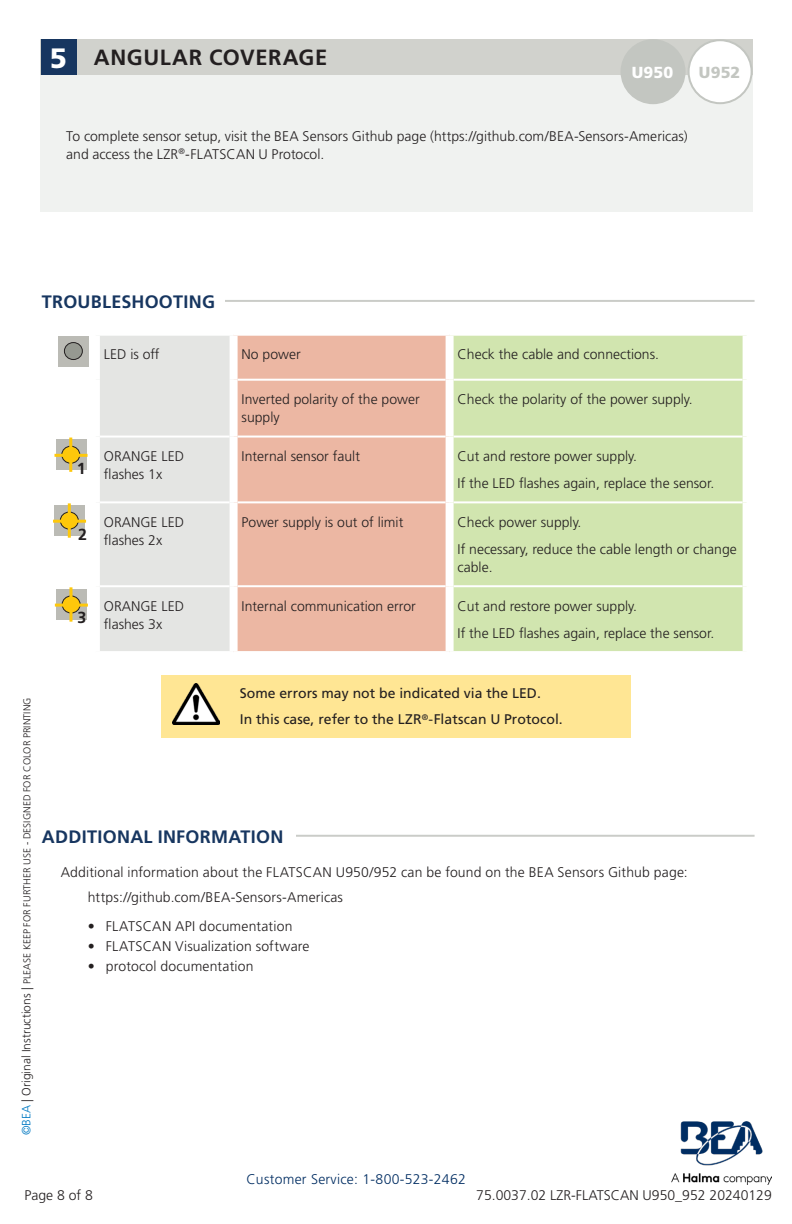
<style>
.page{position:relative;width:792px;height:1224px;background:#fff}
.page>*{position:absolute;margin:0;border:0;box-sizing:border-box;transform-origin:0 0}
.new{font:900 28px "Frutiger LT Std";color:#fff}
.TITRE_1{font:700 22px "Frutiger LT Std";letter-spacing:.025em;color:#231f20}
.TITRE_2{font:700 18px "Frutiger LT Std";letter-spacing:.015em;color:#173660}
.CORPS_TXT{font:900 16px "Frutiger LT Std";color:#fff}
.CORPS_TXT-2{font:900 16px "Frutiger LT Std";color:#c3c6c1}
.t1{font:700 16px "Frutiger LT Std";color:#231f20}
.resumé_tech{font:300 14px/18px "Frutiger LT Std";color:#231f20}
.t2{font:14px "Frutiger LT Std";color:#231f20}
.t3{font:300 14px "Frutiger LT Std";letter-spacing:.02em;color:#002d62}
.t4{font:300 10px "Frutiger LT Std";color:#231f20}
.s1{font-size:12px;color:#0079c2}
.s2{font-size:12px}
</style>
<div class="page">
<div style="left:41px;top:41px;width:712px;height:171px;background:#f0f2f0"></div>
<div style="left:41px;top:39px;width:712px;height:36px;background:#d1d2cd"></div>
<div style="left:41px;top:39px;width:36px;height:36px;background:#173660"></div>
<div style="left:622px;top:40px;width:63px;height:63px;background:#c3c6c1;border-radius:50%"></div>
<div style="left:621px;top:39px;width:65px;height:65px;border:2px solid #c3c6c1;border-radius:50%"></div>
<div style="left:689px;top:40px;width:63px;height:63px;background:#fff;border-radius:50%"></div>
<div style="left:688px;top:39px;width:65px;height:65px;border:2px solid #c3c6c1;border-radius:50%"></div>
<div style="left:161px;top:675px;width:470px;height:63px;background:#ffe694"></div>
<img style="left:173px;top:683px;width:47px;height:42px">
<hr style="left:42px;top:300px;width:713px;height:2px;background:#969991">
<hr style="left:42px;top:835px;width:713px;height:2px;background:#969991">
<img style="left:672px;top:1122px;width:100px;height:62px">
<div style="left:100px;top:336px;width:130px;height:315px;background:#e4e5e3"></div>
<div style="left:238px;top:336px;width:208px;height:315px;background:#ecb7a3"></div>
<div style="left:454px;top:336px;width:289px;height:315px;background:#d1e5af"></div>
<hr style="left:238px;top:379px;width:208px;height:2px;background:#fff">
<hr style="left:454px;top:379px;width:289px;height:2px;background:#fff">
<hr style="left:100px;top:436px;width:130px;height:2px;background:#fff">
<hr style="left:238px;top:436px;width:208px;height:2px;background:#fff">
<hr style="left:454px;top:436px;width:289px;height:2px;background:#fff">
<hr style="left:100px;top:501px;width:130px;height:2px;background:#fff">
<hr style="left:238px;top:501px;width:208px;height:2px;background:#fff">
<hr style="left:454px;top:501px;width:289px;height:2px;background:#fff">
<hr style="left:100px;top:585px;width:130px;height:2px;background:#fff">
<hr style="left:238px;top:585px;width:208px;height:2px;background:#fff">
<hr style="left:454px;top:585px;width:289px;height:2px;background:#fff">
<div style="left:58px;top:336px;width:31px;height:30px;background:#bbbbb5"></div>
<div style="left:64px;top:343px;width:18px;height:17px;background:#969991;border-radius:50%"></div>
<div style="left:64px;top:342px;width:19px;height:18px;border:1px solid #231f20;border-radius:50%"></div>
<div style="left:56px;top:439px;width:31px;height:31px;background:#bbbbb5"></div>
<svg style="left:62px;top:446px;width:18px;height:17px"></svg>
<div style="left:61px;top:446px;width:19px;height:18px;border:1px solid #231f20;border-radius:50%"></div>
<hr style="left:69px;top:438px;width:3px;height:34px;background:#fec80b">
<hr style="left:55px;top:454px;width:33px;height:3px;background:#fec80b">
<div style="left:54px;top:505px;width:31px;height:31px;background:#bbbbb5"></div>
<div style="left:60px;top:512px;width:18px;height:17px;background:#fec80b;border-radius:50%"></div>
<div style="left:60px;top:512px;width:19px;height:18px;border:1px solid #231f20;border-radius:50%"></div>
<hr style="left:68px;top:503px;width:3px;height:35px;background:#fec80b">
<hr style="left:53px;top:520px;width:33px;height:3px;background:#fec80b">
<div style="left:56px;top:589px;width:31px;height:31px;background:#bbbbb5"></div>
<div style="left:62px;top:596px;width:18px;height:17px;background:#fec80b;border-radius:50%"></div>
<div style="left:62px;top:595px;width:19px;height:18px;border:1px solid #231f20;border-radius:50%"></div>
<hr style="left:55px;top:604px;width:33px;height:3px;background:#fec80b">
<hr style="left:69px;top:587px;width:3px;height:35px;background:#fec80b">
<div style="left:42px;top:290px;width:183px;height:22px;background:#fff"></div>
<div style="left:42px;top:824px;width:254px;height:23px;background:#fff"></div>
<p class="new" style="left:50px;top:41px;width:19px">5</p>
<p class="TITRE_1" style="left:94px;top:45px;width:235px">ANGULAR COVERAGE</p>
<p class="CORPS_TXT" style="left:632px;top:62px;width:43px">U950</p>
<p class="CORPS_TXT-2" style="left:699px;top:62px;width:43px">U952</p>
<p class="resumé_tech" style="left:66px;top:127px;width:623px">To complete sensor setup, visit the BEA Sensors Github page (https://github.com/BEA-Sensors-Americas) and access the LZR<sup>®</sup>-FLATSCAN U Protocol.</p>
<p class="TITRE_2" style="left:42px;top:291px;width:175px">TROUBLESHOOTING</p>
<p class="resumé_tech" style="left:104px;top:346px;width:57px">LED is off</p>
<p class="resumé_tech" style="left:242px;top:346px;width:61px">No power</p>
<p class="resumé_tech" style="left:458px;top:346px;width:203px">Check the cable and connections.</p>
<p class="resumé_tech" style="left:242px;top:391px;width:180px">Inverted polarity of the power supply</p>
<p class="resumé_tech" style="left:458px;top:391px;width:237px">Check the polarity of the power supply.</p>
<p class="t1" style="left:77px;top:459px;width:10px">1</p>
<p class="resumé_tech" style="left:104px;top:448px;width:82px">ORANGE LED flashes 1x</p>
<p class="resumé_tech" style="left:242px;top:448px;width:120px">Internal sensor fault</p>
<p class="resumé_tech" style="left:458px;top:448px;width:181px">Cut and restore power supply.</p>
<p class="resumé_tech" style="left:458px;top:475px;width:258px">If the LED flashes again, replace the sensor.</p>
<p class="t1" style="left:78px;top:525px;width:10px">2</p>
<p class="resumé_tech" style="left:104px;top:513px;width:82px">ORANGE LED flashes 2x</p>
<p class="resumé_tech" style="left:242px;top:513px;width:163px">Power supply is out of limit</p>
<p class="resumé_tech" style="left:458px;top:513px;width:125px">Check power supply.</p>
<p class="resumé_tech" style="left:458px;top:540px;width:281px">If necessary, reduce the cable length or change cable.</p>
<p class="t1" style="left:77px;top:609px;width:10px">3</p>
<p class="resumé_tech" style="left:104px;top:597px;width:82px">ORANGE LED flashes 3x</p>
<p class="resumé_tech" style="left:242px;top:597px;width:176px">Internal communication error</p>
<p class="resumé_tech" style="left:458px;top:597px;width:181px">Cut and restore power supply.</p>
<p class="resumé_tech" style="left:458px;top:624px;width:258px">If the LED flashes again, replace the sensor.</p>
<p class="t4" style="left:21px;top:1135px;width:439px;rotate:-90deg"><span class="s1">©BEA</span> <span class="s2">| Original Instructions |</span> PLEASE KEEP FOR FURTHER USE - DESIGNED FOR COLOR PRINTING</p>
<p class="t2" style="left:240px;top:685px;width:303px">Some errors may not be indicated via the LED.</p>
<p class="t2" style="left:240px;top:711px;width:325px">In this case, refer to the LZR<sup>®</sup>-Flatscan U Protocol.</p>
<p class="TITRE_2" style="left:42px;top:826px;width:243px">ADDITIONAL INFORMATION</p>
<p class="resumé_tech" style="left:61px;top:864px;width:628px">Additional information about the FLATSCAN U950/952 can be found on the BEA Sensors Github page:</p>
<p class="resumé_tech" style="left:88px;top:889px;width:257px">https://github.com/BEA-Sensors-Americas</p>
<p class="resumé_tech" style="left:88px;top:918px;width:206px">• FLATSCAN API documentation</p>
<p class="resumé_tech" style="left:88px;top:938px;width:223px">• FLATSCAN Visualization software</p>
<p class="resumé_tech" style="left:88px;top:958px;width:167px">• protocol documentation</p>
<p class="t3" style="left:246px;top:1172px;width:221px">Customer Service: 1-800-523-2462</p>
<p class="resumé_tech" style="left:24px;top:1187px;width:70px">Page 8 of 8</p>
<p class="resumé_tech" style="left:476px;top:1187px;width:297px">75.0037.02 LZR-FLATSCAN U950_952 20240129</p>
</div>
